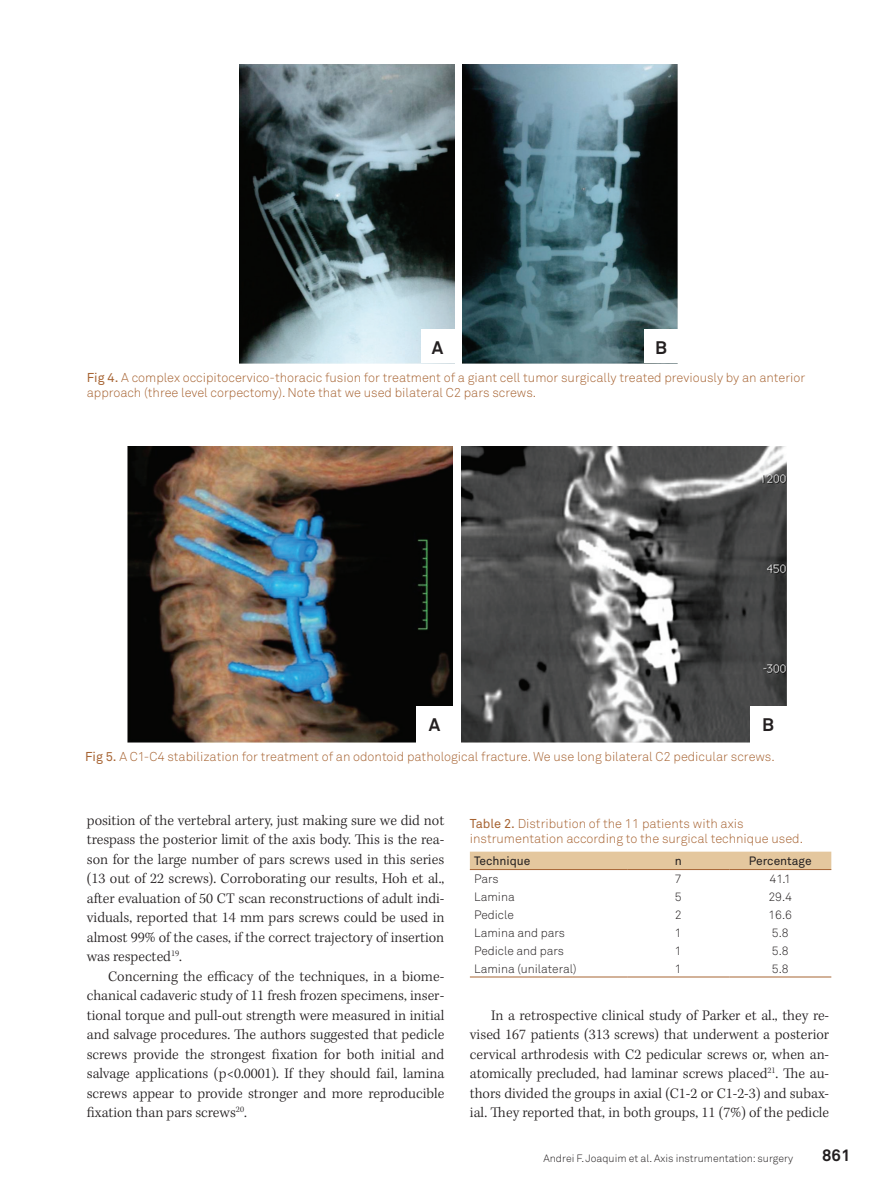
<style>
.page{position:relative;width:893px;height:1191px;background:#fff}
.page>*{position:absolute;margin:0;border:0;box-sizing:border-box;transform-origin:0 0}
.t1{font:700 18px "Akkurat Pro";color:#231f20}
.t2{font:700 16.5px "Akkurat Pro";color:#231f20}
._04_0_texto{font:300 15px/19.5px "Kepler Std";color:#231f20;text-align:justify}
._06_0_título_de_tabe{font:12.75px/15.3px "Akkurat Light Pro";color:#a76433}
._06_2_tabela_texto{font:12px "Akkurat Light Pro";color:#231f20}
._06_1_tabela_primeir{font:12px "Akkurat Pro";color:#231f20}
.t3{font:10.5px "Akkurat Light Pro";color:#231f20}
.s1{font-family:"Akkurat Pro"}
</style>
<div class="page">
<div style="left:470px;top:851px;width:361px;height:18px;background:#e4c79e"></div>
<hr style="left:470px;top:869px;width:157px;height:1px;background:#a76433">
<hr style="left:627px;top:869px;width:102px;height:1px;background:#a76433">
<hr style="left:729px;top:869px;width:102px;height:1px;background:#a76433">
<hr style="left:470px;top:976px;width:157px;height:1px;background:#a76433">
<hr style="left:627px;top:976px;width:102px;height:1px;background:#a76433">
<hr style="left:729px;top:976px;width:102px;height:1px;background:#a76433">
<img style="left:128px;top:446px;width:325px;height:296px">
<img style="left:461px;top:446px;width:325px;height:296px">
<div style="left:416px;top:706px;width:37px;height:36px;background:#fff"></div>
<div style="left:750px;top:706px;width:36px;height:36px;background:#fff"></div>
<img style="left:239px;top:65px;width:215px;height:298px">
<img style="left:463px;top:65px;width:215px;height:298px">
<div style="left:421px;top:330px;width:33px;height:33px;background:#fff"></div>
<div style="left:644px;top:330px;width:34px;height:33px;background:#fff"></div>
<p class="t1" style="left:432px;top:336px;width:13px">A</p>
<p class="t1" style="left:655px;top:336px;width:13px">B</p>
<p class="_06_0_título_de_tabe" style="left:87px;top:370px;width:720px"><span class="s1">Fig 4.</span> A complex occipitocervico-thoracic fusion for treatment of a giant cell tumor surgically treated previously by an anterior approach (three level corpectomy). Note that we used bilateral C2 pars screws.</p>
<p class="t1" style="left:429px;top:714px;width:13px">A</p>
<p class="t1" style="left:762px;top:714px;width:13px">B</p>
<p class="_06_0_título_de_tabe" style="left:85px;top:749px;width:691px"><span class="s1">Fig 5.</span> A C1-C4 stabilization for treatment of an odontoid pathological fracture. We use long bilateral C2 pedicular screws.</p>
<p class="_04_0_texto" style="left:87px;top:810px;width:359px">position of the vertebral artery, just making sure we did not trespass the posterior limit of the axis body. This is the rea&shy;son for the large number of pars screws used in this series (13 out of 22 screws). Corroborating our results, Hoh et al., after evaluation of 50 CT scan reconstructions of adult indi&shy;viduals, reported that 14 mm pars screws could be used in almost 99% of the cases, if the correct trajectory of insertion was respected<sup>19</sup>.</p>
<p class="_04_0_texto" style="left:87px;top:966px;width:359px;text-indent:21px">Concerning the efficacy of the techniques, in a biome&shy;chanical cadaveric study of 11 fresh frozen specimens, inser&shy;tional torque and pull-out strength were measured in initial and salvage procedures. The authors suggested that pedicle screws provide the strongest fixation for both initial and salvage applications (p&lt;0.0001). If they should fail, lamina screws appear to provide stronger and more reproducible fixation than pars screws<sup>20</sup>.</p>
<p class="_06_0_título_de_tabe" style="left:470px;top:816px;width:335px"><span class="s1">Table 2.</span> Distribution of the 11 patients with axis instrumentation according to the surgical technique used.</p>
<p class="_06_1_tabela_primeir" style="left:474px;top:854px;width:58px">Technique</p>
<p class="_06_1_tabela_primeir" style="left:675px;top:854px;width:9px">n</p>
<p class="_06_1_tabela_primeir" style="left:749px;top:854px;width:64px">Percentage</p>
<p class="_06_2_tabela_texto" style="left:474px;top:872px;width:26px">Pars</p>
<p class="_06_2_tabela_texto" style="left:675px;top:872px;width:8px">7</p>
<p class="_06_2_tabela_texto" style="left:770px;top:872px;width:23px">41.1</p>
<p class="_06_2_tabela_texto" style="left:474px;top:889px;width:42px">Lamina</p>
<p class="_06_2_tabela_texto" style="left:675px;top:889px;width:8px">5</p>
<p class="_06_2_tabela_texto" style="left:768px;top:889px;width:25px">29.4</p>
<p class="_06_2_tabela_texto" style="left:474px;top:907px;width:41px">Pedicle</p>
<p class="_06_2_tabela_texto" style="left:675px;top:907px;width:8px">2</p>
<p class="_06_2_tabela_texto" style="left:768px;top:907px;width:25px">16.6</p>
<p class="_06_2_tabela_texto" style="left:474px;top:925px;width:92px">Lamina and pars</p>
<p class="_06_2_tabela_texto" style="left:675px;top:925px;width:8px">1</p>
<p class="_06_2_tabela_texto" style="left:772px;top:925px;width:18px">5.8</p>
<p class="_06_2_tabela_texto" style="left:474px;top:943px;width:91px">Pedicle and pars</p>
<p class="_06_2_tabela_texto" style="left:675px;top:943px;width:8px">1</p>
<p class="_06_2_tabela_texto" style="left:772px;top:943px;width:18px">5.8</p>
<p class="_06_2_tabela_texto" style="left:474px;top:961px;width:104px">Lamina (unilateral)</p>
<p class="_06_2_tabela_texto" style="left:675px;top:961px;width:8px">1</p>
<p class="_06_2_tabela_texto" style="left:772px;top:961px;width:18px">5.8</p>
<p class="_04_0_texto" style="left:470px;top:1005px;width:361px;text-indent:21px">In a retrospective clinical study of Parker et al., they re&shy;vised 167 patients (313 screws) that underwent a posterior cervical arthrodesis with C2 pedicular screws or, when an&shy;atomically precluded, had laminar screws placed<sup>21</sup>. The au&shy;thors divided the groups in axial (C1-2 or C1-2-3) and subax&shy;ial. They reported that, in both groups, 11 (7%) of the pedicle</p>
<p class="t3" style="left:543px;top:1151px;width:251px">Andrei F. Joaquim et al. Axis instrumentation: surgery</p>
<p class="t2" style="left:822px;top:1145px;width:30px">861</p>
</div>
